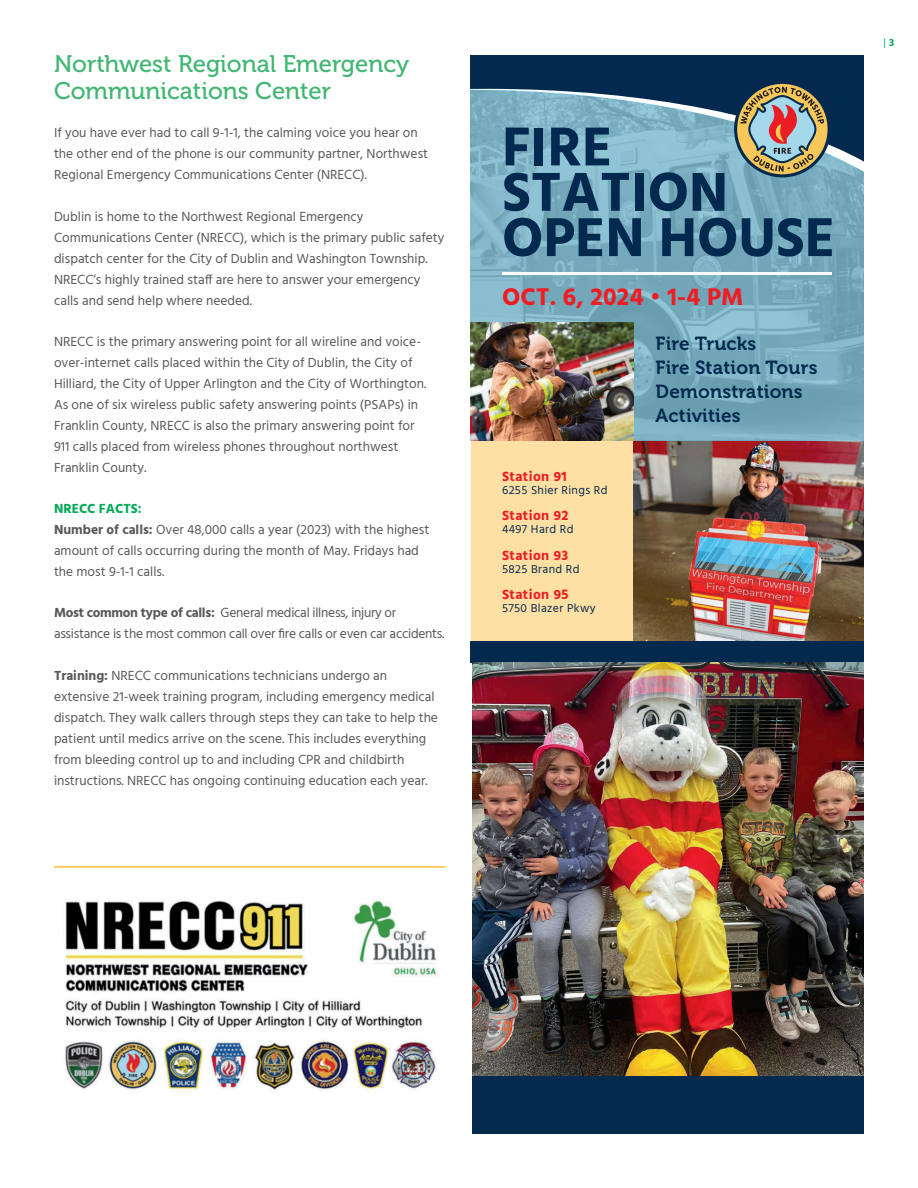
<style>
.page{position:relative;width:918px;height:1188px;background:#fff}
.page>*{position:absolute;margin:0;border:0;box-sizing:border-box;transform-origin:0 0}
.t1{font:700 56.1px/45.3px "Hind";color:#032a4e}
.t2{font:700 24.9px "Hind";letter-spacing:.01em;color:#ee1d23}
.t3{font:24px/27px "Museo 500";color:#41b672}
.t4{font:18.9px/23.9px "Museo 700";letter-spacing:.01em;color:#032a4e}
.t5{font:700 13.95px "Hind";letter-spacing:.03em;color:#ee1d23}
.t6{font:13.5px/21px "Hind";color:#57585a}
.t7{font:13.5px/21px "Hind";letter-spacing:-.02em;color:#57585a}
.t8{font:11.85px "Hind";letter-spacing:.03em;color:#032a4e}
.t9{font:10.5px "Hind";color:#01a955}
.s1{font-weight:700;color:#01a955}
.s2{font-weight:700}
</style>
<div class="page">
<img style="left:65px;top:900px;width:373px;height:191px">
<div style="left:471px;top:441px;width:162px;height:202px;background:#ffe0a4"></div>
<img style="left:633px;top:440px;width:231px;height:201px">
<svg style="left:471px;top:177px;width:393px;height:263px;background:#78adbf"></svg>
<svg style="left:471px;top:55px;width:393px;height:122px;background:#5a7f90"></svg>
<img style="left:471px;top:323px;width:162px;height:117px">
<hr style="left:503px;top:272px;width:329px;height:2px;background:#fff">
<div style="left:471px;top:641px;width:393px;height:22px;background:#032a4e"></div>
<hr style="left:54px;top:866px;width:392px;height:2px;background:#fec136">
<div style="left:472px;top:1050px;width:392px;height:84px;background:#042b4e"></div>
<img style="left:472px;top:663px;width:392px;height:413px">
<h3 class="t3" style="left:54px;top:51px;width:357px">Northwest Regional Emergency<br>Communications Center</h3>
<p class="t6" style="left:54px;top:123px;width:376px">If you have ever had to call 9-1-1, the calming voice you hear on the other end of the phone is our community partner, Northwest<br>Regional Emergency Communications Center (NRECC).</p>
<p class="t6" style="left:54px;top:206px;width:392px">Dublin is home to the Northwest Regional Emergency Communications Center (NRECC), which is the primary public safety dispatch center for the City of Dublin and Washington Township.<br>NRECC’s highly trained staff are here to answer your emergency calls and send help where needed.</p>
<p class="t6" style="left:54px;top:332px;width:374px">NRECC is the primary answering point for all wireline and voice&shy;over-internet calls placed within the City of Dublin, the City of Hilliard, the City of Upper Arlington and the City of Worthington.<br>As one of six wireless public safety answering points (PSAPs) in Franklin County, NRECC is also the primary answering point for 911 calls placed from wireless phones throughout northwest Franklin County.</p>
<p class="t6" style="left:54px;top:499px;width:377px"><span class="s1">NRECC FACTS:<br></span><span class="s2">Number of calls:</span> Over 48,000 calls a year (2023) with the highest amount of calls occurring during the month of May. Fridays had the most 9-1-1 calls.</p>
<p class="t7" style="left:54px;top:603px;width:392px"><span class="s2">Most common type of calls:</span> General medical illness, injury or assistance is the most common call over fire calls or even car accidents.</p>
<p class="t6" style="left:54px;top:665px;width:386px"><span class="s2">Training:</span> NRECC communications technicians undergo an extensive 21-week training program, including emergency medical dispatch. They walk callers through steps they can take to help the patient until medics arrive on the scene. This includes everything from bleeding control up to and including CPR and childbirth instructions. NRECC has ongoing continuing education each year.</p>
<h1 class="t1" style="left:502px;top:123px;width:335px">FIRE<br>STATION<br>OPEN HOUSE</h1>
<h2 class="t2" style="left:502px;top:282px;width:243px">OCT. 6, 2024 • 1-4 PM</h2>
<h3 class="t4" style="left:656px;top:332px;width:163px">Fire Trucks<br>Fire Station Tours<br>Demonstrations<br>Activities</h3>
<p class="t5" style="left:502px;top:468px;width:66px">Station 91</p>
<p class="t8" style="left:502px;top:482px;width:107px">6255 Shier Rings Rd</p>
<p class="t5" style="left:502px;top:507px;width:68px">Station 92</p>
<p class="t8" style="left:502px;top:521px;width:73px">4497 Hard Rd</p>
<p class="t5" style="left:502px;top:547px;width:68px">Station 93</p>
<p class="t8" style="left:502px;top:561px;width:79px">5825 Brand Rd</p>
<p class="t5" style="left:502px;top:586px;width:68px">Station 95</p>
<p class="t8" style="left:502px;top:600px;width:95px">5750 Blazer Pkwy</p>
<p class="t9" style="left:884px;top:36px;width:12px">| <span class="s2">3</span></p>
</div>
